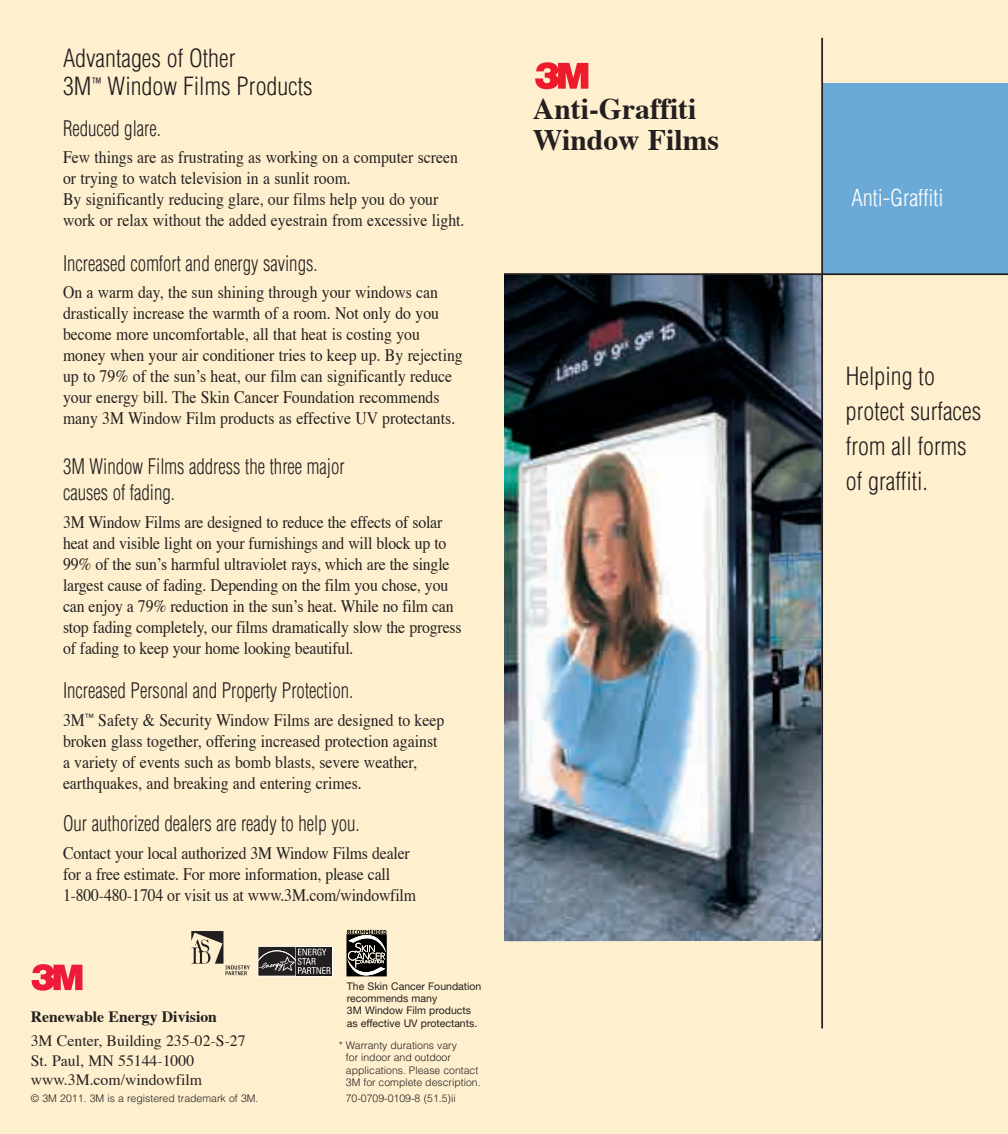
<style>
.page{position:relative;width:1008px;height:1134px;background:#fef0ce}
.page>*{position:absolute;margin:0;border:0;box-sizing:border-box;transform-origin:0 0}
.t1{font:700 29.75px/31.5px "Times";color:#231f20}
.t2{font:300 condensed 24.5px/35px "Helvetica";color:#231f20}
.t3{font:300 condensed 22.75px "Helvetica";color:#fff}
.t4{font:300 condensed 21px/26.2px "Helvetica";color:#231f20;scale:.9 1}
.t5{font:17.5px/21px "Times";color:#231f20;scale:.9 1}
.t6{font:15.75px/19.2px "Times";color:#231f20}
.t7{font:700 15.75px "Times";color:#231f20}
.t8{font:300 10.5px/12.6px "Helvetica";color:#231f20}
.t9{font:10.5px/12.2px "Helvetica Neue";color:#231f20}
</style>
<div class="page">
<svg style="left:535px;top:62px;width:53px;height:27px"></svg>
<svg style="left:257px;top:946px;width:76px;height:31px;background:#5a5757"></svg>
<svg style="left:346px;top:930px;width:41px;height:46px;background:#55544f"></svg>
<svg style="left:32px;top:964px;width:50px;height:27px"></svg>
<svg style="left:191px;top:931px;width:59px;height:44px"></svg>
<div style="left:822px;top:84px;width:186px;height:190px;background:#6ba9d6"></div>
<img style="left:504px;top:275px;width:317px;height:666px">
<hr style="left:504px;top:273px;width:504px;height:2px;background:#231f20">
<hr style="left:821px;top:38px;width:2px;height:990px;background:#231f20">
<h2 class="t2" style="left:63px;top:44px;width:251px;line-height:28px">Advantages of Other<br>3M<sup>™</sup> Window Films Products</h2>
<p class="t4" style="left:63px;top:115px;width:110px">Reduced glare.</p>
<p class="t5" style="left:63px;top:146px;width:448px">Few things are as frustrating as working on a computer screen or trying to watch television in a sunlit room.<br>By significantly reducing glare, our films help you do your work or relax without the added eyestrain from excessive light.</p>
<p class="t4" style="left:63px;top:250px;width:284px">Increased comfort and energy savings.</p>
<p class="t5" style="left:63px;top:280px;width:446px">On a warm day, the sun shining through your windows can drastically increase the warmth of a room. Not only do you become more uncomfortable, all that heat is costing you money when your air conditioner tries to keep up. By rejecting up to 79% of the sun’s heat, our film can significantly reduce your energy bill. The Skin Cancer Foundation recommends many 3M Window Film products as effective UV protectants.</p>
<p class="t4" style="left:63px;top:453px;width:315px">3M Window Films address the three major causes of fading.</p>
<p class="t5" style="left:63px;top:510px;width:444px">3M Window Films are designed to reduce the effects of solar heat and visible light on your furnishings and will block up to 99% of the sun’s harmful ultraviolet rays, which are the single largest cause of fading. Depending on the film you chose, you can enjoy a 79% reduction in the sun’s heat. While no film can stop fading completely, our films dramatically slow the progress of fading to keep your home looking beautiful.</p>
<p class="t4" style="left:63px;top:678px;width:324px">Increased Personal and Property Protection.</p>
<p class="t5" style="left:63px;top:708px;width:425px">3M<sup>™</sup> Safety &amp; Security Window Films are designed to keep broken glass together, offering increased protection against a variety of events such as bomb blasts, severe weather, earthquakes, and breaking and entering crimes.</p>
<p class="t4" style="left:63px;top:811px;width:331px">Our authorized dealers are ready to help you.</p>
<p class="t5" style="left:63px;top:841px;width:394px">Contact your local authorized 3M Window Films dealer for a free estimate. For more information, please call<br>1-800-480-1704 or visit us at www.3M.com/windowfilm</p>
<p class="t9" style="left:347px;top:980px;width:136px">The Skin Cancer Foundation recommends many<br>3M Window Film products</p>
<p class="t7" style="left:31px;top:1002px;width:188px">Renewable Energy Division</p>
<p class="t9" style="left:347px;top:1017px;width:132px">as effective UV protectants.</p>
<p class="t6" style="left:31px;top:1030px;width:216px">3M Center, Building 235-02-S-27<br>St. Paul, MN 55144-1000 www.3M.com/windowfilm</p>
<p class="t8" style="left:346px;top:1039px;width:136px;text-indent:-7px">* Warranty durations vary<br>for indoor and outdoor applications. Please contact<br>3M for complete description.</p>
<p class="t8" style="left:31px;top:1092px;width:229px">© 3M 2011. 3M is a registered trademark of 3M.</p>
<p class="t8" style="left:346px;top:1092px;width:112px">70-0709-0109-8 (51.5)ii</p>
<h1 class="t1" style="left:533px;top:90px;width:188px">Anti-Graffiti<br>Window Films</h1>
<h3 class="t3" style="left:851px;top:184px;width:94px">Anti-Graffiti</h3>
<h2 class="t2" style="left:846px;top:359px;width:137px">Helping to protect surfaces from all forms of graffiti.</h2>
</div>
